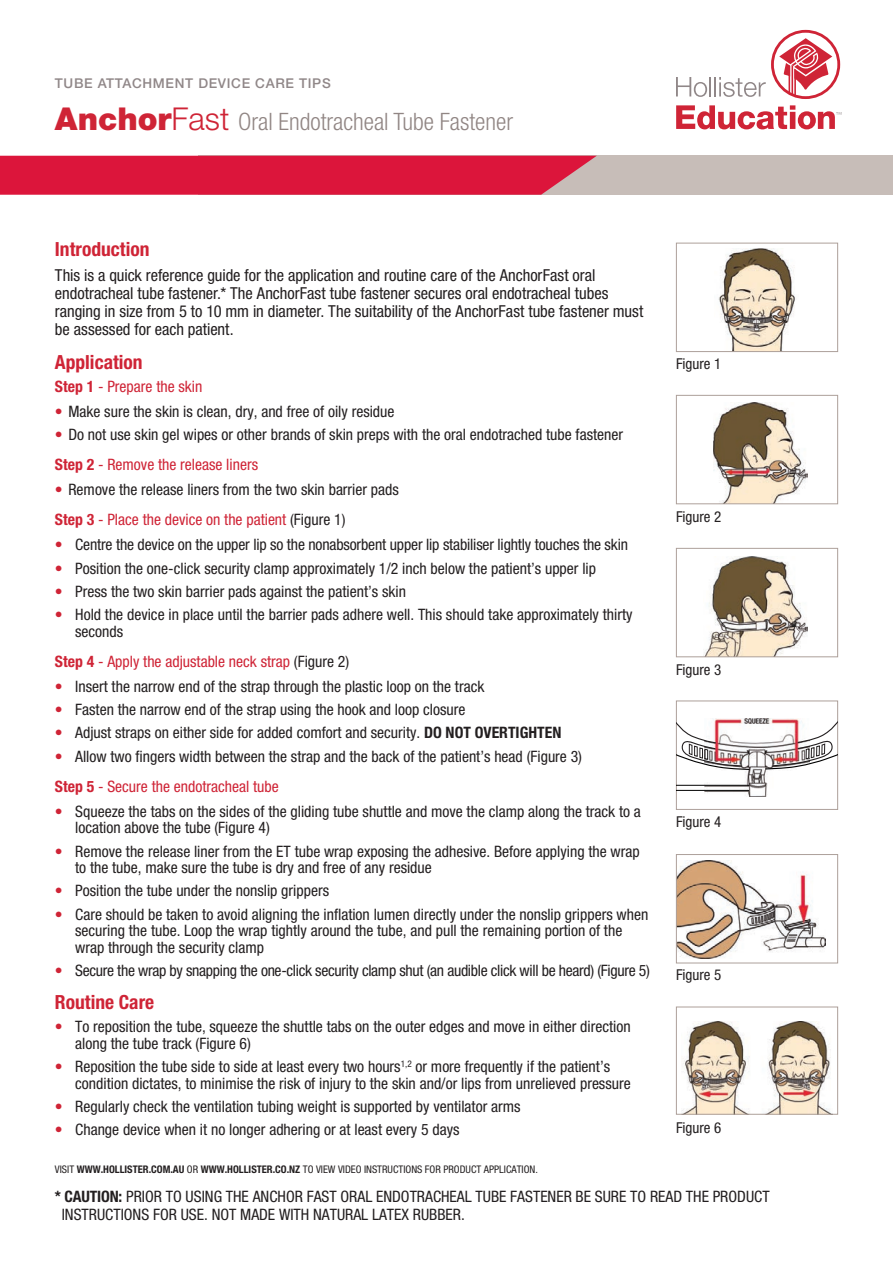
<style>
.page{position:relative;width:893px;height:1263px;background:#fff}
.page>*{position:absolute;margin:0;border:0;box-sizing:border-box;transform-origin:0 0}
.t1{font:300 condensed 24px "Helvetica Neue";color:#918684}
.t2{font:700 condensed 19.5px "Helvetica Neue";color:#cf2436}
.t3{font:condensed 16.5px/18px "Helvetica Neue LT Std";letter-spacing:-.005em;color:#231f20}
.t4{font:condensed 15.75px/16.5px "Helvetica Neue LT Std";color:#231f20}
.t5{font:condensed 15.75px "Helvetica Neue";color:#cf2436}
.t6{font:condensed 15.75px "Helvetica Neue LT Std";letter-spacing:-.02em;color:#231f20}
.t7{font:condensed 15px "Helvetica Neue LT Std";color:#231f20}
.t8{font:500 13.5px "Helvetica Neue";letter-spacing:.05em;color:#908788}
.t9{font:condensed 10.5px "Helvetica Neue LT Std";color:#231f20}
.s1{font-family:"Helvetica Neue LT Std";font-weight:900;font-stretch:normal;font-size:31.5px;color:#cf2436}
.s2{font-family:"Helvetica Neue LT Std";font-stretch:normal;font-size:31.5px;color:#cf2436}
.s3{font-weight:700}
.s4{color:#cf2436}
.s5{color:#231f20}
.s6{font-family:"Helvetica Neue";font-weight:700}
</style>
<div class="page">
<img style="left:682px;top:1021px;width:149px;height:92px">
<div style="left:676px;top:1007px;width:162px;height:108px;border:1px solid #ada09a"></div>
<img style="left:718px;top:248px;width:77px;height:102px">
<div style="left:676px;top:243px;width:162px;height:109px;border:1px solid #ada09a"></div>
<img style="left:704px;top:556px;width:104px;height:99px">
<div style="left:676px;top:548px;width:162px;height:109px;border:1px solid #ada09a"></div>
<img style="left:713px;top:402px;width:94px;height:100px">
<div style="left:676px;top:395px;width:162px;height:109px;border:1px solid #ada09a"></div>
<div style="left:676px;top:700px;width:162px;height:110px;border:1px solid #ada09a"></div>
<img style="left:678px;top:860px;width:148px;height:99px">
<div style="left:676px;top:854px;width:162px;height:109px;border:1px solid #ada09a"></div>
<img style="left:705px;top:718px;width:94px;height:78px">
<hr style="left:677px;top:785px;width:72px;height:1px;background:#000">
<hr style="left:677px;top:790px;width:72px;height:1px;background:#000">
<svg style="left:764px;top:720px;width:73px;height:50px"></svg>
<svg style="left:677px;top:721px;width:73px;height:49px"></svg>
<div style="left:199px;top:156px;width:694px;height:39px;background:#c7bdb8"></div>
<svg style="left:0;top:156px;width:597px;height:39px;background:#da1e41"></svg>
<div style="left:771px;top:30px;width:69px;height:69px;border:3px solid #cf2436;border-radius:50%"></div>
<svg style="left:779px;top:38px;width:53px;height:58px"></svg>
<svg style="left:676px;top:77px;width:90px;height:20px"></svg>
<svg style="left:676px;top:105px;width:165px;height:24px"></svg>
<p class="t8" style="left:55px;top:75px;width:277px">TUBE ATTACHMENT DEVICE CARE TIPS</p>
<h1 class="t1" style="left:55px;top:108px;width:460px"><span class="s1">Anchor</span><span class="s2">Fast</span> Oral Endotracheal Tube Fastener</h1>
<p class="t2" style="left:55px;top:238px;width:96px">Introduction</p>
<p class="t3" style="left:55px;top:266px;width:590px">This is a quick reference guide for the application and routine care of the AnchorFast oral endotracheal tube fastener.* The AnchorFast tube fastener secures oral endotracheal tubes ranging in size from 5 to 10 mm in diameter. The suitability of the AnchorFast tube fastener must be assessed for each patient.</p>
<p class="t2" style="left:55px;top:350px;width:89px">Application</p>
<p class="t5" style="left:55px;top:377px;width:149px"><span class="s3">Step 1</span> - Prepare the skin</p>
<p class="t4" style="left:55px;top:403px;width:341px"><span class="s4">•</span> Make sure the skin is clean, dry, and free of oily residue</p>
<p class="t4" style="left:55px;top:426px;width:570px"><span class="s4">•</span> Do not use skin gel wipes or other brands of skin preps with the oral endotrached tube fastener</p>
<p class="t5" style="left:55px;top:455px;width:205px"><span class="s3">Step 2</span> - Remove the release liners</p>
<p class="t4" style="left:55px;top:481px;width:345px"><span class="s4">•</span> Remove the release liners from the two skin barrier pads</p>
<p class="t5" style="left:55px;top:511px;width:292px"><span class="s3">Step 3</span> - Place the device on the patient <span class="s5">(Figure 1)</span></p>
<p class="t4" style="left:55px;top:536px;width:575px"><span class="s4">•</span> Centre the device on the upper lip so the nonabsorbent upper lip stabiliser lightly touches the skin</p>
<p class="t4" style="left:55px;top:560px;width:543px"><span class="s4">•</span> Position the one-click security clamp approximately 1/2 inch below the patient’s upper lip</p>
<p class="t4" style="left:55px;top:583px;width:353px"><span class="s4">•</span> Press the two skin barrier pads against the patient’s skin</p>
<p class="t4" style="left:75px;top:606px;width:559px;text-indent:-20px"><span class="s4">•</span> Hold the device in place until the barrier pads adhere well. This should take approximately thirty seconds</p>
<p class="t5" style="left:55px;top:652px;width:296px"><span class="s3">Step 4</span> - Apply the adjustable neck strap <span class="s5">(Figure 2)</span></p>
<p class="t4" style="left:55px;top:678px;width:431px"><span class="s4">•</span> Insert the narrow end of the strap through the plastic loop on the track</p>
<p class="t4" style="left:55px;top:701px;width:412px"><span class="s4">•</span> Fasten the narrow end of the strap using the hook and loop closure</p>
<p class="t4" style="left:55px;top:724px;width:508px"><span class="s4">•</span> Adjust straps on either side for added comfort and security. <span class="s6">DO NOT OVERTIGHTEN</span></p>
<p class="t4" style="left:55px;top:748px;width:529px"><span class="s4">•</span> Allow two fingers width between the strap and the back of the patient’s head (Figure 3)</p>
<p class="t5" style="left:55px;top:777px;width:225px"><span class="s3">Step 5</span> - Secure the endotracheal tube</p>
<p class="t4" style="left:75px;top:803px;width:567px;text-indent:-20px"><span class="s4">•</span> Squeeze the tabs on the sides of the gliding tube shuttle and move the clamp along the track to a location above the tube (Figure 4)</p>
<p class="t4" style="left:75px;top:842px;width:566px;text-indent:-20px"><span class="s4">•</span> Remove the release liner from the ET tube wrap exposing the adhesive. Before applying the wrap to the tube, make sure the tube is dry and free of any residue</p>
<p class="t4" style="left:55px;top:882px;width:276px"><span class="s4">•</span> Position the tube under the nonslip grippers</p>
<p class="t4" style="left:75px;top:905px;width:575px;text-indent:-20px"><span class="s4">•</span> Care should be taken to avoid aligning the inflation lumen directly under the nonslip grippers when securing the tube. Loop the wrap tightly around the tube, and pull the remaining portion of the wrap through the security clamp</p>
<p class="t6" style="left:55px;top:961px;width:596px"><span class="s4">•</span> Secure the wrap by snapping the one-click security clamp shut (an audible click will be heard) (Figure 5)</p>
<p class="t2" style="left:55px;top:990px;width:101px">Routine Care</p>
<p class="t4" style="left:75px;top:1018px;width:557px;text-indent:-20px"><span class="s4">•</span> To reposition the tube, squeeze the shuttle tabs on the outer edges and move in either direction along the tube track (Figure 6)</p>
<p class="t4" style="left:75px;top:1058px;width:557px;text-indent:-20px"><span class="s4">•</span> Reposition the tube side to side at least every two hours<sup>1,2</sup> or more frequently if the patient’s condition dictates, to minimise the risk of injury to the skin and/or lips from unrelieved pressure</p>
<p class="t4" style="left:55px;top:1098px;width:467px"><span class="s4">•</span> Regularly check the ventilation tubing weight is supported by ventilator arms</p>
<p class="t4" style="left:55px;top:1121px;width:406px"><span class="s4">•</span> Change device when it no longer adhering or at least every 5 days</p>
<p class="t9" style="left:55px;top:1163px;width:484px">VISIT <span class="s6">WWW.HOLLISTER.COM.AU</span> OR <span class="s6">WWW.HOLLISTER.CO.NZ</span> TO VIEW VIDEO INSTRUCTIONS FOR PRODUCT APPLICATION.</p>
<p class="t7" style="left:676px;top:355px;width:47px">Figure 1</p>
<p class="t7" style="left:676px;top:508px;width:47px">Figure 2</p>
<p class="t7" style="left:676px;top:661px;width:47px">Figure 3</p>
<p class="t7" style="left:676px;top:813px;width:47px">Figure 4</p>
<p class="t7" style="left:676px;top:966px;width:47px">Figure 5</p>
<p class="t7" style="left:676px;top:1119px;width:47px">Figure 6</p>
<p class="t4" style="left:62px;top:1187px;width:709px;line-height:18px;text-indent:-7px"><span class="s6">* CAUTION:</span> PRIOR TO USING THE ANCHOR FAST ORAL ENDOTRACHEAL TUBE FASTENER BE SURE TO READ THE PRODUCT<br>INSTRUCTIONS FOR USE. NOT MADE WITH NATURAL LATEX RUBBER.</p>
</div>
